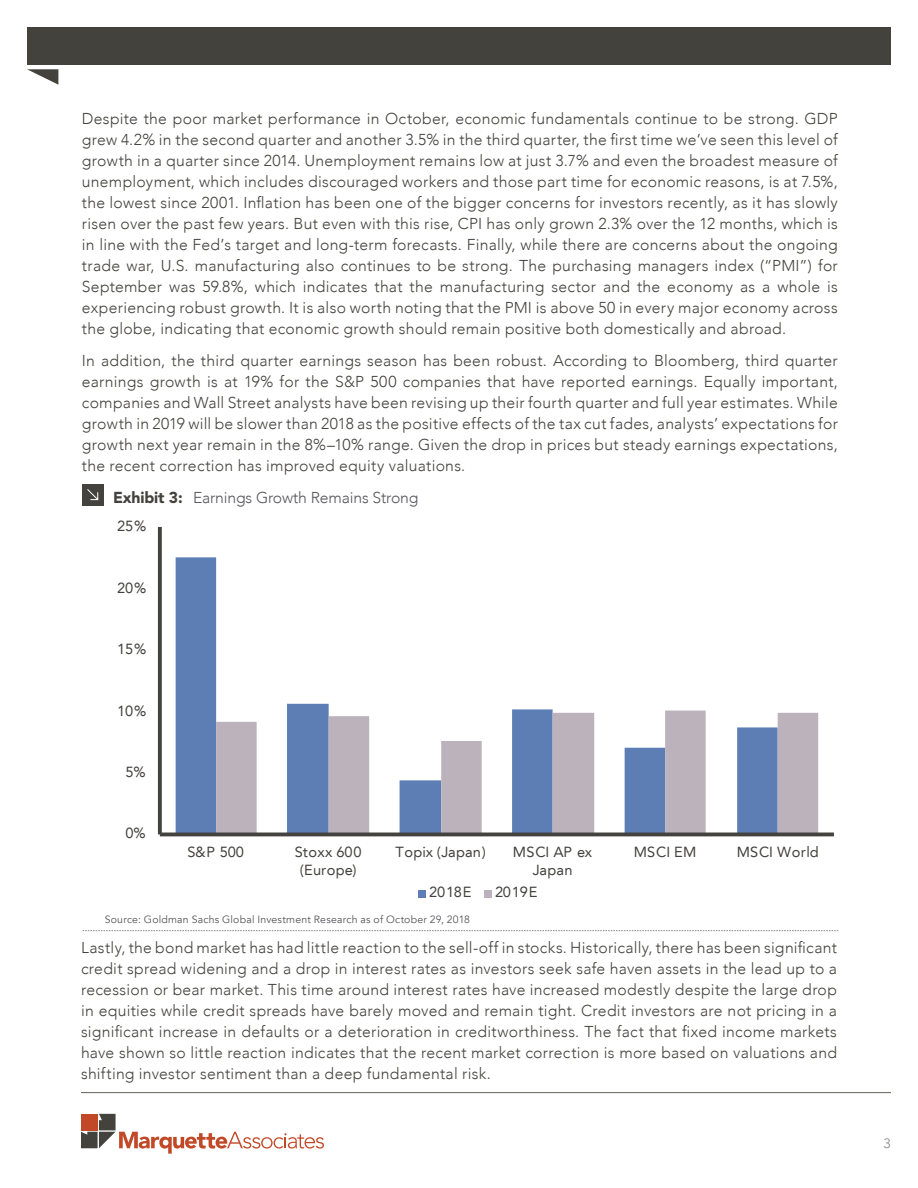
<style>
.page{position:relative;width:918px;height:1188px;background:#fff}
.page>*{position:absolute;margin:0;border:0;box-sizing:border-box;transform-origin:0 0}
.t1{font:300 15.75px/21px "Avenir";letter-spacing:.015em;color:#43423d;text-align:justify}
.t2{font:300 15.75px "Avenir";letter-spacing:-.01em;color:#55565b}
.t3{font:14.7px/17.7px "Avenir LT";letter-spacing:.015em;color:#43423e;text-align:center}
.t4{font:13.5px "Avenir LT";color:#898a8e}
.t5{font:10.5px "Avenir LT";letter-spacing:.02em;color:#55565b}
.s1{font-family:"Avenir LT Std";font-weight:900;color:#43423d}
</style>
<div class="page">
<hr style="left:81px;top:1092px;width:810px;height:1px;background:#65605c">
<svg style="left:81px;top:1114px;width:243px;height:40px"></svg>
<div style="left:27px;top:27px;width:864px;height:38px;background:#43423d"></div>
<svg style="left:27px;top:69px;width:31px;height:16px"></svg>
<svg style="left:176px;top:557px;width:530px;height:276px"></svg>
<svg style="left:216px;top:711px;width:602px;height:122px"></svg>
<svg style="left:158px;top:527px;width:4px;height:307px"></svg>
<hr style="left:160px;top:833px;width:674px;height:3px;background:#43423e">
<div style="left:418px;top:890px;width:7px;height:8px;background:#5d7db5"></div>
<div style="left:484px;top:890px;width:8px;height:8px;background:#bbb2bb"></div>
<div style="left:82px;top:484px;width:21px;height:21px;background:#43423d"></div>
<svg style="left:87px;top:489px;width:12px;height:12px"></svg>
<svg style="left:83px;top:930px;width:756px;height:1px"></svg>
<p class="t1" style="left:82px;top:108px;width:758px">Despite the poor market performance in October, economic fundamentals continue to be strong. GDP grew 4.2% in the second quarter and another 3.5% in the third quarter, the first time we’ve seen this level of growth in a quarter since 2014. Unemployment remains low at just 3.7% and even the broadest measure of unemployment, which includes discouraged workers and those part time for economic reasons, is at 7.5%, the lowest since 2001. Inflation has been one of the bigger concerns for investors recently, as it has slowly risen over the past few years. But even with this rise, CPI has only grown 2.3% over the 12 months, which is in line with the Fed’s target and long-term forecasts. Finally, while there are concerns about the ongoing trade war, U.S. manufacturing also continues to be strong. The purchasing managers index (“PMI”) for September was 59.8%, which indicates that the manufacturing sector and the economy as a whole is experiencing robust growth. It is also worth noting that the PMI is above 50 in every major economy across the globe, indicating that economic growth should remain positive both domestically and abroad.</p>
<p class="t1" style="left:82px;top:350px;width:758px">In addition, the third quarter earnings season has been robust. According to Bloomberg, third quarter earnings growth is at 19% for the S&amp;P 500 companies that have reported earnings. Equally important, companies and Wall Street analysts have been revising up their fourth quarter and full year estimates. While growth in 2019 will be slower than 2018 as the positive effects of the tax cut fades, analysts’ expectations for growth next year remain in the 8%–10% range. Given the drop in prices but steady earnings expectations, the recent correction has improved equity valuations.</p>
<p class="t2" style="left:113px;top:488px;width:307px"><span class="s1">Exhibit 3:</span> Earnings Growth Remains Strong</p>
<p class="t3" style="left:117px;top:517px;width:31px">25%</p>
<p class="t3" style="left:117px;top:579px;width:31px">20%</p>
<p class="t3" style="left:117px;top:640px;width:31px">15%</p>
<p class="t3" style="left:117px;top:702px;width:31px">10%</p>
<p class="t3" style="left:125px;top:763px;width:22px">5%</p>
<p class="t3" style="left:125px;top:825px;width:22px">0%</p>
<p class="t3" style="left:187px;top:843px;width:58px">S&amp;P 500</p>
<p class="t3" style="left:295px;top:843px;width:68px">Stoxx 600 (Europe)</p>
<p class="t3" style="left:395px;top:843px;width:92px">Topix (Japan)</p>
<p class="t3" style="left:513px;top:843px;width:81px">MSCI AP ex<br>Japan</p>
<p class="t3" style="left:634px;top:843px;width:64px">MSCI EM</p>
<p class="t3" style="left:737px;top:843px;width:84px">MSCI World</p>
<p class="t3" style="left:429px;top:883px;width:44px">2018E</p>
<p class="t3" style="left:495px;top:883px;width:44px">2019E</p>
<p class="t5" style="left:105px;top:913px;width:367px">Source: Goldman Sachs Global Investment Research as of October 29, 2018</p>
<p class="t1" style="left:81px;top:937px;width:758px">Lastly, the bond market has had little reaction to the sell-off in stocks. Historically, there has been significant credit spread widening and a drop in interest rates as investors seek safe haven assets in the lead up to a recession or bear market. This time around interest rates have increased modestly despite the large drop in equities while credit spreads have barely moved and remain tight. Credit investors are not pricing in a significant increase in defaults or a deterioration in creditworthiness. The fact that fixed income markets have shown so little reaction indicates that the recent market correction is more based on valuations and shifting investor sentiment than a deep fundamental risk.</p>
<p class="t4" style="left:883px;top:1136px;width:9px">3</p>
</div>
